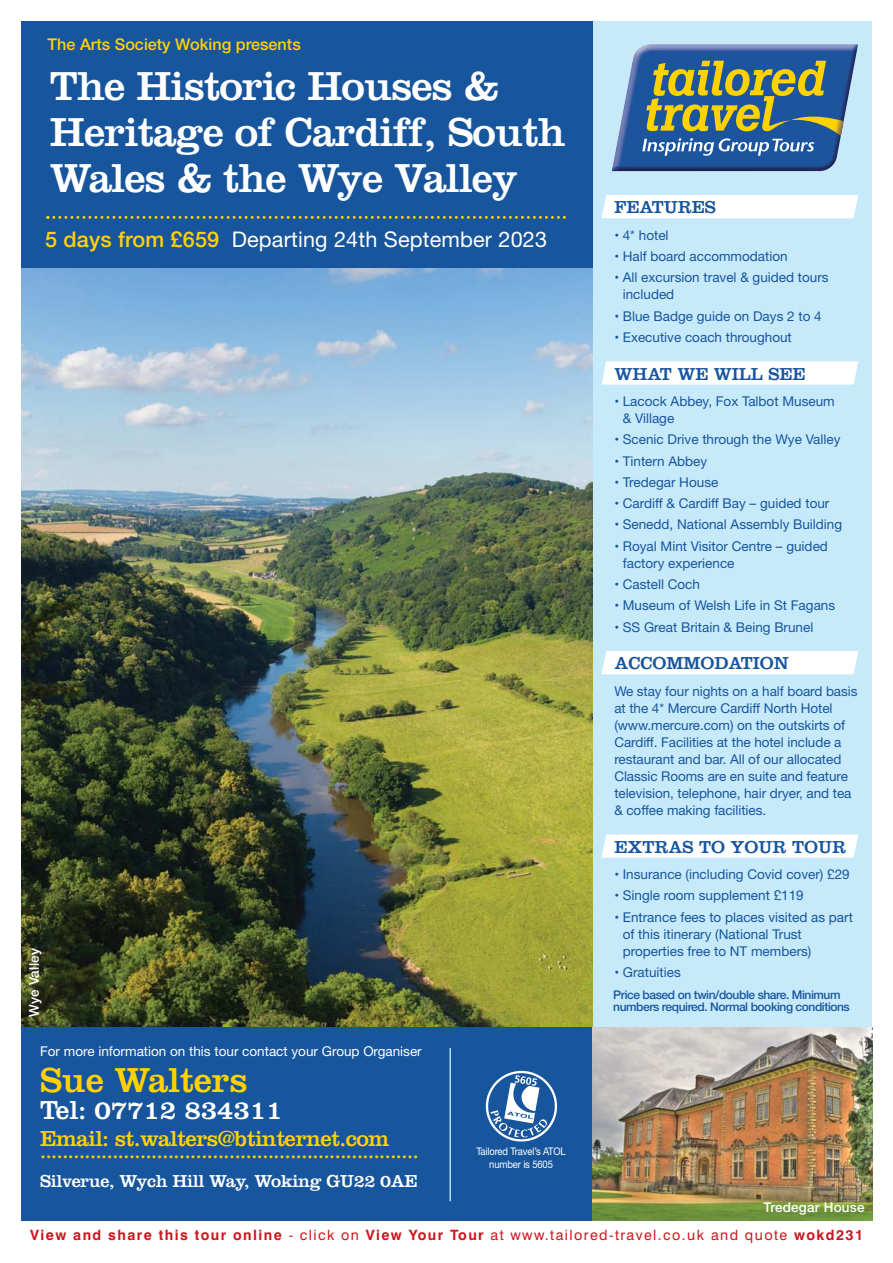
<style>
.page{position:relative;width:893px;height:1263px;background:#fff}
.page>*{position:absolute;margin:0;border:0;box-sizing:border-box;transform-origin:0 0}
.t1{font:42px/46px "Clarendon";letter-spacing:-.02em;color:#fff}
.t2{font:36px "Clarendon";letter-spacing:-.005em;color:#ffd200}
.t3{font:27px "Clarendon";letter-spacing:-.005em;color:#fff}
.t4{font:22.5px "Clarendon";letter-spacing:-.025em;color:#ffd200}
.t5{font:21.6px "Helvetica Neue";letter-spacing:.01em;color:#fff}
.t6{font:19.5px "Clarendon";color:#ffd200}
.t7{font:18px "Clarendon";color:#17559d}
.t8{font:18px "Clarendon";letter-spacing:-.02em;color:#fff}
.t9{font:500 16.2px "Helvetica Neue";color:#ffd200}
.t10{font:700 14.25px "Swiss 721 BT";letter-spacing:.1em;color:#cc171e}
.t11{font:13.5px/17.1px "Helvetica Neue";color:#17559d}
.t12{font:13.5px "Helvetica Neue";color:#fff}
.t13{font:500 13.5px "Helvetica Neue";letter-spacing:.015em;color:#fff}
.t14{font:500 12px "Helvetica Neue";letter-spacing:-.035em;color:#17559d}
.t15{font:10.5px/12.1px "Helvetica Neue";letter-spacing:-.015em;color:#fff;text-align:center;scale:.9 1}
.s1{font-weight:500;color:#ffd200}
.s2{font-weight:400}
</style>
<div class="page">
<div style="left:592px;top:21px;width:280px;height:1201px;background:#c7eafb"></div>
<img style="left:21px;top:268px;width:571px;height:760px">
<div style="left:21px;top:1028px;width:571px;height:194px;background:#17559d"></div>
<hr style="left:449px;top:1048px;width:2px;height:153px;background:#aae1fa">
<img style="left:592px;top:1028px;width:280px;height:193px">
<div style="left:21px;top:21px;width:571px;height:247px;background:#17559d"></div>
<svg style="left:46px;top:216px;width:520px;height:3px"></svg>
<img style="left:485px;top:1070px;width:73px;height:72px">
<div style="left:0;top:1221px;width:892px;height:41px;background:#fff"></div>
<img style="left:611px;top:44px;width:247px;height:127px">
<svg style="left:642px;top:61px;width:201px;height:95px"></svg>
<svg style="left:601px;top:834px;width:257px;height:24px"></svg>
<div style="left:601px;top:651px;width:257px;height:23px;background:#fff"></div>
<div style="left:601px;top:361px;width:257px;height:23px;background:#fff"></div>
<div style="left:601px;top:195px;width:257px;height:23px;background:#fff"></div>
<p class="t9" style="left:48px;top:38px;width:255px">The Arts Society Woking presents</p>
<h1 class="t1" style="left:50px;top:67px;width:517px">The Historic Houses &amp;<br>Heritage of Cardiff, South<br>Wales &amp; the Wye Valley</h1>
<h3 class="t5" style="left:45px;top:231px;width:503px"><span class="s1">5 days from £659</span> Departing 24th September 2023</h3>
<p class="t13" style="left:29px;top:1017px;width:70px;rotate:-90deg">Wye Valley</p>
<p class="t12" style="left:40px;top:1046px;width:383px">For more information on this tour contact your Group Organiser</p>
<h2 class="t2" style="left:40px;top:1068px;width:209px">Sue Walters</h2>
<h3 class="t3" style="left:40px;top:1101px;width:244px">Tel: 07712 834311</h3>
<h3 class="t4" style="left:40px;top:1131px;width:351px">Email: st.walters@btinternet.com</h3>
<h3 class="t6" style="left:40px;top:1145px;width:380px">....................................................................</h3>
<h3 class="t8" style="left:40px;top:1175px;width:379px">Silverue, Wych Hill Way, Woking GU22 0AE</h3>
<p class="t15" style="left:476px;top:1147px;width:101px">Tailored Travel’s ATOL number is 5605</p>
<h3 class="t7" style="left:614px;top:201px;width:103px">FEATURES</h3>
<p class="t11" style="left:614px;top:228px;width:56px">• 4* hotel</p>
<p class="t11" style="left:614px;top:249px;width:175px">• Half board accommodation</p>
<p class="t11" style="left:622px;top:270px;width:207px;text-indent:-8px">• All excursion travel &amp; guided tours included</p>
<p class="t11" style="left:614px;top:309px;width:209px">• Blue Badge guide on Days 2 to 4</p>
<p class="t11" style="left:614px;top:330px;width:179px">• Executive coach throughout</p>
<h3 class="t7" style="left:614px;top:367px;width:192px">WHAT WE WILL SEE</h3>
<p class="t11" style="left:622px;top:394px;width:213px;text-indent:-8px">• Lacock Abbey, Fox Talbot Museum &amp; Village</p>
<p class="t11" style="left:614px;top:432px;width:227px">• Scenic Drive through the Wye Valley</p>
<p class="t11" style="left:614px;top:453px;width:94px">• Tintern Abbey</p>
<p class="t11" style="left:614px;top:475px;width:105px">• Tredegar House</p>
<p class="t11" style="left:614px;top:496px;width:216px">• Cardiff &amp; Cardiff Bay – guided tour</p>
<p class="t11" style="left:614px;top:517px;width:229px">• Senedd, National Assembly Building</p>
<p class="t11" style="left:622px;top:539px;width:207px;text-indent:-8px">• Royal Mint Visitor Centre – guided factory experience</p>
<p class="t11" style="left:614px;top:577px;width:87px">• Castell Coch</p>
<p class="t11" style="left:614px;top:598px;width:222px">• Museum of Welsh Life in St Fagans</p>
<p class="t11" style="left:614px;top:620px;width:200px">• SS Great Britain &amp; Being Brunel</p>
<h3 class="t7" style="left:614px;top:657px;width:176px">ACCOMMODATION</h3>
<p class="t11" style="left:614px;top:684px;width:245px">We stay four nights on a half board basis at the 4* Mercure Cardiff North Hotel (www.mercure.com) on the outskirts of Cardiff. Facilities at the hotel include a restaurant and bar. All of our allocated Classic Rooms are en suite and feature television, telephone, hair dryer, and tea &amp; coffee making facilities.</p>
<p class="t11" style="left:614px;top:824px;width:5px">.</p>
<p class="t11" style="left:614px;top:867px;width:237px">• Insurance (including Covid cover) £29</p>
<p class="t11" style="left:614px;top:888px;width:191px">• Single room supplement £119</p>
<p class="t11" style="left:622px;top:910px;width:232px;text-indent:-8px">• Entrance fees to places visited as part of this itinerary (National Trust properties free to NT members)</p>
<p class="t11" style="left:614px;top:965px;width:68px">• Gratuities</p>
<h3 class="t7" style="left:614px;top:840px;width:233px">EXTRAS TO YOUR TOUR</h3>
<p class="t14" style="left:613px;top:990px;width:229px">Price based on twin/double share. Minimum</p>
<p class="t14" style="left:613px;top:1002px;width:238px">numbers required. Normal booking conditions</p>
<p class="t13" style="left:763px;top:1202px;width:103px">Tredegar House</p>
<p class="t10" style="left:30px;top:1229px;width:834px">View and share this tour online <span class="s2">- click on</span> View Your Tour <span class="s2">at www.tailored-travel.co.uk and quote</span> wokd231</p>
</div>
